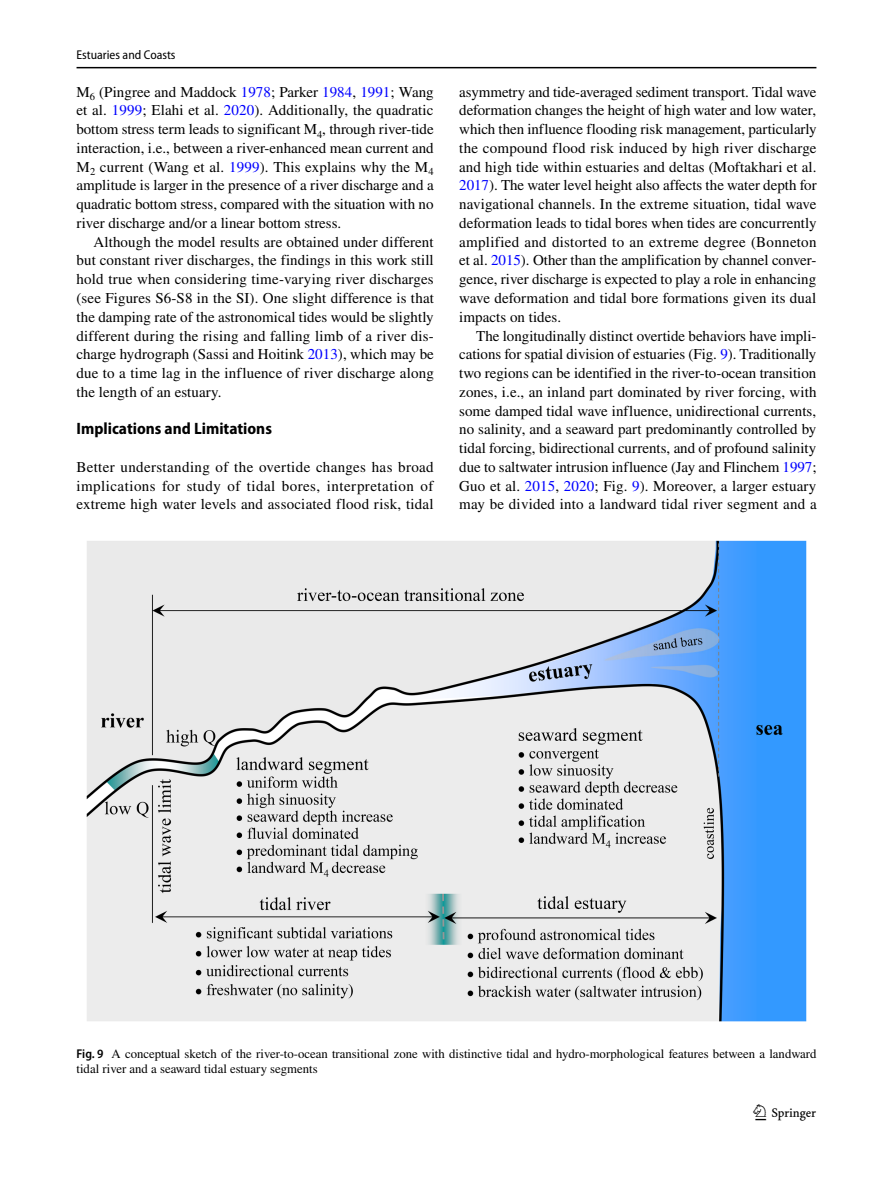
<style>
.page{position:relative;width:893px;height:1187px;background:#fff}
.page>*{position:absolute;margin:0;border:0;box-sizing:border-box;transform-origin:0 0}
.t1{font:22.5px "Springnew Regular 3";color:#000}
.t2{font:700 semi-condensed 16.5px "Myriad Pro";color:#000}
.t3{font:15px/18.8px "STIX";letter-spacing:.01em;color:#000;text-align:justify}
.t4{font:12.75px/15px "STIX";color:#000}
.t5{font:semi-condensed 12.75px "Myriad Pro";color:#000}
.s1{color:#00f}
.s2{font-family:"Myriad Pro";font-weight:600;font-stretch:semi-condensed}
</style>
<div class="page">
<hr style="left:77px;top:67px;width:739px;height:1px;background:#000">
<img style="left:86px;top:540px;width:721px;height:482px">
<p class="t5" style="left:77px;top:48px;width:101px">Estuaries and Coasts</p>
<p class="t3" style="left:77px;top:83px;width:359px">M<sub>6</sub> (Pingree and Maddock <span class="s1">1978</span>; Parker <span class="s1">1984</span>, <span class="s1">1991</span>; Wang et al. <span class="s1">1999</span>; Elahi et al. <span class="s1">2020</span>). Additionally, the quadratic bottom stress term leads to significant M<sub>4</sub>, through river-tide interaction, i.e., between a river-enhanced mean current and M<sub>2</sub> current (Wang et al. <span class="s1">1999</span>). This explains why the M<sub>4 </sub>amplitude is larger in the presence of a river discharge and a quadratic bottom stress, compared with the situation with no river discharge and/or a linear bottom stress.</p>
<p class="t3" style="left:77px;top:233px;width:359px;text-indent:17px">Although the model results are obtained under different but constant river discharges, the findings in this work still hold true when considering time-varying river discharges (see Figures S6-S8 in the SI). One slight difference is that the damping rate of the astronomical tides would be slightly different during the rising and falling limb of a river dis&shy;charge hydrograph (Sassi and Hoitink <span class="s1">2013</span>), which may be due to a time lag in the influence of river discharge along the length of an estuary.</p>
<p class="t2" style="left:77px;top:419px;width:197px">Implications and Limitations</p>
<p class="t3" style="left:77px;top:458px;width:359px">Better understanding of the overtide changes has broad implications for study of tidal bores, interpretation of extreme high water levels and associated flood risk, tidal</p>
<p class="t3" style="left:459px;top:83px;width:359px">asymmetry and tide-averaged sediment transport. Tidal wave deformation changes the height of high water and low water, which then influence flooding risk management, particularly the compound flood risk induced by high river discharge and high tide within estuaries and deltas (Moftakhari et al.<br><span class="s1">2017</span>). The water level height also affects the water depth for navigational channels. In the extreme situation, tidal wave deformation leads to tidal bores when tides are concurrently amplified and distorted to an extreme degree (Bonneton et al. <span class="s1">2015</span>). Other than the amplification by channel conver&shy;gence, river discharge is expected to play a role in enhancing wave deformation and tidal bore formations given its dual impacts on tides.</p>
<p class="t3" style="left:459px;top:327px;width:359px;text-indent:17px">The longitudinally distinct overtide behaviors have impli&shy;cations for spatial division of estuaries (Fig. <span class="s1">9</span>). Traditionally two regions can be identified in the river-to-ocean transition zones, i.e., an inland part dominated by river forcing, with some damped tidal wave influence, unidirectional currents, no salinity, and a seaward part predominantly controlled by tidal forcing, bidirectional currents, and of profound salinity due to saltwater intrusion influence (Jay and Flinchem <span class="s1">1997</span>; Guo et al. <span class="s1">2015</span>, <span class="s1">2020</span>; Fig. <span class="s1">9</span>). Moreover, a larger estuary may be divided into a landward tidal river segment and a</p>
<p class="t4" style="left:77px;top:1046px;width:741px"><span class="s2">Fig. 9</span> A conceptual sketch of the river-to-ocean transitional zone with distinctive tidal and hydro-morphological features between a landward tidal river and a seaward tidal estuary segments</p>
<h1 class="t1" style="left:755px;top:1104px;width:62px">1 3</h1>
</div>
